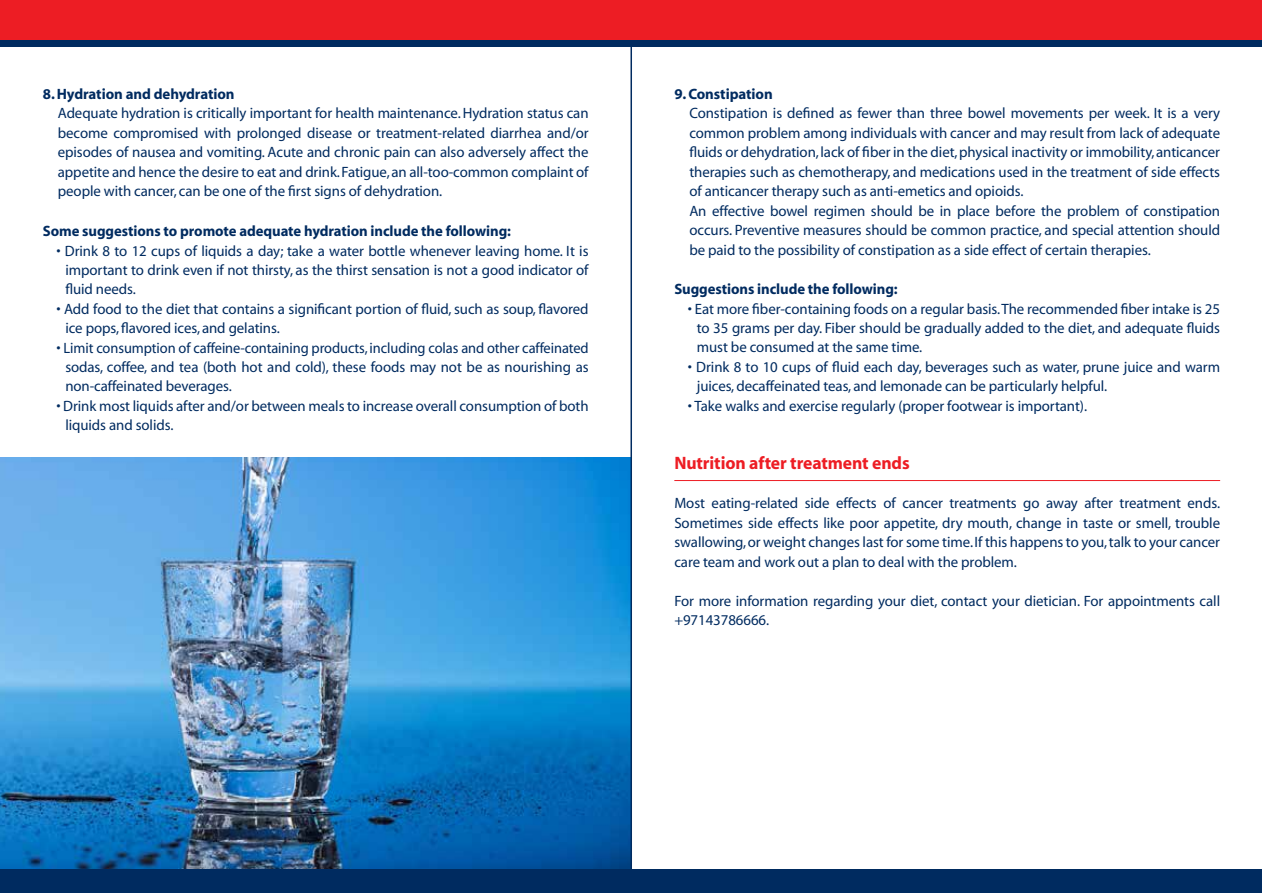
<style>
.page{position:relative;width:1263px;height:893px;background:#fff}
.page>*{position:absolute;margin:0;border:0;box-sizing:border-box;transform-origin:0 0}
.t1{font:700 18px "Myriad";letter-spacing:-.005em;color:#ed1d24}
.t2{font:15px/19.5px "Myriad";letter-spacing:-.005em;color:#002b60;text-align:justify}
.t3{font:700 15px "Myriad";letter-spacing:-.005em;color:#002b60}
</style>
<div class="page">
<img style="left:0;top:457px;width:630px;height:412px">
<hr style="left:630px;top:0;width:2px;height:892px;background:#002b60">
<div style="left:0;top:0;width:1262px;height:44px;background:#ed1d24"></div>
<div style="left:0;top:41px;width:1262px;height:6px;background:#002b60"></div>
<div style="left:0;top:869px;width:1262px;height:24px;background:#002b60"></div>
<hr style="left:674px;top:480px;width:546px;height:1px;background:#ed1d24">
<p class="t3" style="left:43px;top:86px;width:193px">8. Hydration and dehydration</p>
<p class="t2" style="left:58px;top:104px;width:532px">Adequate hydration is critically important for health maintenance. Hydration status can become compromised with prolonged disease or treatment-related diarrhea and/or episodes of nausea and vomiting. Acute and chronic pain can also adversely affect the appetite and hence the desire to eat and drink. Fatigue, an all-too-common complaint of people with cancer, can be one of the first signs of dehydration.</p>
<p class="t3" style="left:43px;top:223px;width:470px">Some suggestions to promote adequate hydration include the following:</p>
<p class="t2" style="left:65px;top:243px;width:525px;line-height:18.8px;text-indent:-9px">• Drink 8 to 12 cups of liquids a day; take a water bottle whenever leaving home. It is important to drink even if not thirsty, as the thirst sensation is not a good indicator of fluid needs.</p>
<p class="t2" style="left:65px;top:300px;width:525px;line-height:18.8px;text-indent:-9px">• Add food to the diet that contains a significant portion of fluid, such as soup, flavored ice pops, flavored ices, and gelatins.</p>
<p class="t2" style="left:65px;top:339px;width:525px;line-height:18.8px;text-indent:-9px">• Limit consumption of caffeine-containing products, including colas and other caffeinated sodas, coffee, and tea (both hot and cold), these foods may not be as nourishing as non-caffeinated beverages.</p>
<p class="t2" style="left:65px;top:397px;width:525px;line-height:18.8px;text-indent:-9px">• Drink most liquids after and/or between meals to increase overall consumption of both liquids and solids.</p>
<p class="t3" style="left:674px;top:86px;width:100px">9. Constipation</p>
<p class="t2" style="left:689px;top:104px;width:532px;text-align:left">Constipation is defined as fewer than three bowel movements per week. It is a very common problem among individuals with cancer and may result from lack of adequate fluids or dehydration, lack of fiber in the diet, physical inactivity or immobility, anticancer therapies such as chemotherapy, and medications used in the treatment of side effects of anticancer therapy such as anti-emetics and opioids.<br>An effective bowel regimen should be in place before the problem of constipation occurs. Preventive measures should be common practice, and special attention should be paid to the possibility of constipation as a side effect of certain therapies.</p>
<p class="t3" style="left:674px;top:281px;width:225px">Suggestions include the following:</p>
<p class="t2" style="left:697px;top:300px;width:525px;line-height:18.8px;text-indent:-9px">• Eat more fiber-containing foods on a regular basis. The recommended fiber intake is 25 to 35 grams per day. Fiber should be gradually added to the diet, and adequate fluids must be consumed at the same time.</p>
<p class="t2" style="left:697px;top:358px;width:525px;line-height:18.8px;text-indent:-9px">• Drink 8 to 10 cups of fluid each day, beverages such as water, prune juice and warm juices, decaffeinated teas, and lemonade can be particularly helpful.</p>
<p class="t2" style="left:688px;top:397px;width:401px">• Take walks and exercise regularly (proper footwear is important).</p>
<p class="t1" style="left:674px;top:454px;width:237px">Nutrition after treatment ends</p>
<p class="t2" style="left:674px;top:494px;width:547px">Most eating-related side effects of cancer treatments go away after treatment ends.<br>Sometimes side effects like poor appetite, dry mouth, change in taste or smell, trouble swallowing, or weight changes last for some time. If this happens to you, talk to your cancer care team and work out a plan to deal with the problem.</p>
<p class="t2" style="left:674px;top:592px;width:547px">For more information regarding your diet, contact your dietician. For appointments call +97143786666.</p>
</div>
